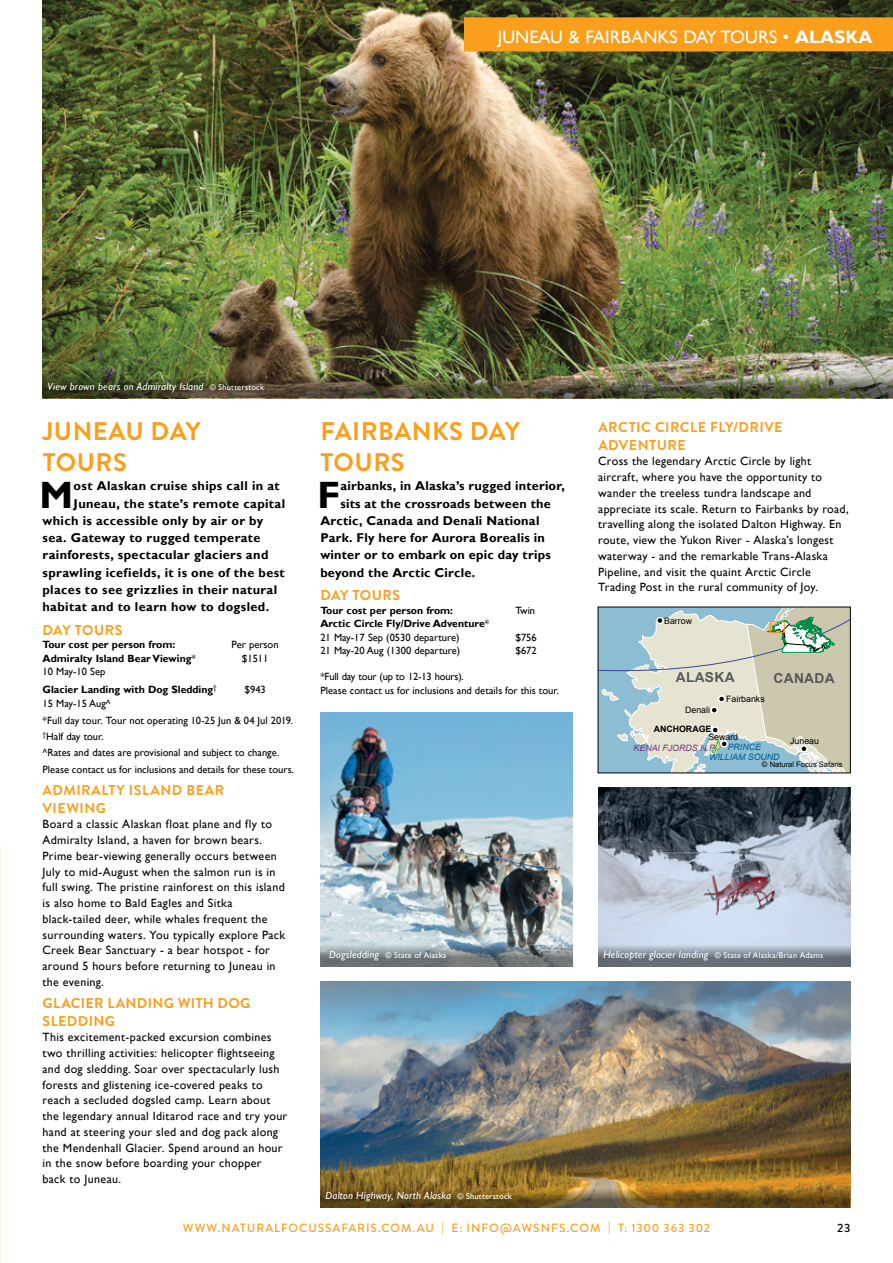
<style>
.page{position:relative;width:893px;height:1263px;background:#fff}
.page>*{position:absolute;margin:0;border:0;box-sizing:border-box;transform-origin:0 0}
.t1{font:700 38.1px "Gill Sans";color:#000}
.t2{font:700 25.5px/30.6px "Brandon Grotesque";letter-spacing:.02em;color:#f99f1c}
.t3{font:18px "Gill Sans";letter-spacing:.005em;color:#fff}
.t4{font:700 14.25px/17.2px "Brandon Grotesque";letter-spacing:.03em;color:#f99f1c}
.t5{font:700 13.65px "Arial";letter-spacing:.02em;color:#58595b}
.t6{font:700 12.75px "Gill Sans";letter-spacing:.025em;color:#000}
.t7{font:12px/15.8px "Gill Sans";letter-spacing:.025em;color:#000}
.t8{font:500 12px "Brandon Grotesque";letter-spacing:.075em;color:#f99f1c}
.t9{font:500 12px "Brandon Grotesque";color:#000}
.t10{font:10.5px/16.5px "Gill Sans";color:#000}
.t11{font:700 10.5px/17.7px "Gill Sans";color:#000}
.t12{font:italic 10.5px "Gill Sans";letter-spacing:.02em;color:#fff}
.t13{font:8.85px "Arial";color:#000}
.t14{font:italic 8.85px/9.6px "Arial";color:#005c95;text-align:center}
.t15{font:italic 8.85px "Arial";color:#703881}
.t16{font:700 8.85px "Arial";color:#000}
.t17{font:8.25px "Gill Sans";letter-spacing:.03em;color:#fff}
.t18{font:7.5px "Arial";color:#000}
.s1{font-weight:700}
.s2{font-style:normal;font-size:8.25px}
.s3{font-weight:400}
.s4{font-style:italic;font-size:10.5px}
</style>
<div class="page">
<svg style="left:0;top:846px;width:1px;height:417px"></svg>
<img style="left:43px;top:0;width:850px;height:374px">
<div style="left:464px;top:17px;width:429px;height:35px;background:#f99f1c"></div>
<img style="left:43px;top:374px;width:850px;height:24px">
<svg style="left:600px;top:609px;width:248px;height:162px;background:#c0cfc6"></svg>
<div style="left:720px;top:740px;width:8px;height:8px;border:1px solid #fff;border-radius:50%"></div>
<img style="left:320px;top:713px;width:253px;height:229px">
<svg style="left:320px;top:942px;width:253px;height:24px;background:#848f94"></svg>
<img style="left:598px;top:788px;width:252px;height:154px">
<svg style="left:598px;top:942px;width:252px;height:24px;background:#8c97a3"></svg>
<img style="left:320px;top:981px;width:530px;height:205px">
<img style="left:320px;top:1186px;width:530px;height:22px">
<h3 class="t3" style="left:498px;top:27px;width:376px">JUNEAU &amp; FAIRBANKS DAY TOURS • <span class="s1">ALASKA</span></h3>
<p class="t12" style="left:48px;top:380px;width:218px">View brown bears on Admiralty Island <span class="s2">© Shutterstock</span></p>
<h2 class="t2" style="left:43px;top:417px;width:160px">JUNEAU DAY<br>TOURS</h2>
<h1 class="t1" style="left:40px;top:472px;width:35px">M</h1>
<p class="t6" style="left:74px;top:478px;width:207px">ost Alaskan cruise ships call in at</p>
<p class="t6" style="left:74px;top:496px;width:213px">Juneau, the state’s remote capital</p>
<p class="t6" style="left:43px;top:513px;width:222px">which is accessible only by air or by</p>
<p class="t6" style="left:43px;top:530px;width:219px">sea. Gateway to rugged temperate</p>
<p class="t6" style="left:43px;top:547px;width:227px">rainforests, spectacular glaciers and</p>
<p class="t6" style="left:43px;top:565px;width:244px">sprawling icefields, it is one of the best</p>
<p class="t6" style="left:43px;top:582px;width:236px">places to see grizzlies in their natural</p>
<p class="t6" style="left:43px;top:599px;width:228px">habitat and to learn how to dogsled.</p>
<p class="t4" style="left:43px;top:621px;width:81px">DAY TOURS</p>
<p class="t11" style="left:43px;top:636px;width:134px">Tour cost per person from:</p>
<p class="t10" style="left:232px;top:637px;width:49px">Per person</p>
<p class="t11" style="left:43px;top:650px;width:155px">Admiralty Island Bear Viewing<span class="s3">*</span></p>
<p class="t10" style="left:242px;top:650px;width:28px">$1511</p>
<p class="t11" style="left:43px;top:663px;width:176px"><span class="s3">10 May-10 Sep<br></span>Glacier Landing with Dog Sledding<sup>†</sup></p>
<p class="t10" style="left:244px;top:681px;width:23px">$943</p>
<p class="t10" style="left:43px;top:695px;width:253px">15 May-15 Aug^<br>*Full day tour. Tour not operating 10-25 Jun &amp; 04 Jul 2019. <sup>†</sup>Half day tour.<br>^Rates and dates are provisional and subject to change.<br>Please contact us for inclusions and details for these tours.</p>
<p class="t4" style="left:43px;top:782px;width:183px">ADMIRALTY ISLAND BEAR<br>VIEWING</p>
<p class="t7" style="left:43px;top:817px;width:244px">Board a classic Alaskan float plane and fly to Admiralty Island, a haven for brown bears.<br>Prime bear-viewing generally occurs between July to mid-August when the salmon run is in full swing. The pristine rainforest on this island is also home to Bald Eagles and Sitka black-tailed deer, while whales frequent the surrounding waters. You typically explore Pack Creek Bear Sanctuary - a bear hotspot - for around 5 hours before returning to Juneau in the evening.</p>
<p class="t4" style="left:43px;top:995px;width:209px">GLACIER LANDING WITH DOG<br>SLEDDING</p>
<p class="t7" style="left:43px;top:1030px;width:246px">This excitement-packed excursion combines two thrilling activities: helicopter flightseeing and dog sledding. Soar over spectacularly lush forests and glistening ice-covered peaks to reach a secluded dogsled camp. Learn about the legendary annual Iditarod race and try your hand at steering your sled and dog pack along the Mendenhall Glacier. Spend around an hour in the snow before boarding your chopper back to Juneau.</p>
<h2 class="t2" style="left:320px;top:417px;width:201px">FAIRBANKS DAY<br>TOURS</h2>
<h1 class="t1" style="left:317px;top:472px;width:24px">F</h1>
<p class="t6" style="left:340px;top:478px;width:226px">airbanks, in Alaska’s rugged interior,</p>
<p class="t6" style="left:340px;top:496px;width:212px">sits at the crossroads between the</p>
<p class="t6" style="left:320px;top:513px;width:221px">Arctic, Canada and Denali National</p>
<p class="t6" style="left:320px;top:530px;width:226px">Park. Fly here for Aurora Borealis in</p>
<p class="t6" style="left:320px;top:547px;width:232px">winter or to embark on epic day trips</p>
<p class="t6" style="left:320px;top:565px;width:156px">beyond the Arctic Circle.</p>
<p class="t4" style="left:320px;top:587px;width:81px">DAY TOURS</p>
<p class="t11" style="left:320px;top:602px;width:134px">Tour cost per person from:</p>
<p class="t10" style="left:515px;top:602px;width:21px">Twin</p>
<p class="t11" style="left:320px;top:617px;width:170px;line-height:13.5px">Arctic Circle Fly/Drive Adventure<span class="s3">*<br>21 May-17 Sep (0530 departure)</span></p>
<p class="t10" style="left:515px;top:629px;width:23px">$756</p>
<p class="t10" style="left:320px;top:643px;width:141px">21 May-20 Aug (1300 departure)</p>
<p class="t10" style="left:515px;top:643px;width:23px">$672</p>
<p class="t10" style="left:320px;top:670px;width:240px;line-height:13.5px">*Full day tour (up to 12-13 hours).<br>Please contact us for inclusions and details for this tour.</p>
<p class="t4" style="left:598px;top:419px;width:186px">ARCTIC CIRCLE FLY/DRIVE<br>ADVENTURE</p>
<p class="t7" style="left:598px;top:454px;width:252px">Cross the legendary Arctic Circle by light aircraft, where you have the opportunity to wander the treeless tundra landscape and appreciate its scale. Return to Fairbanks by road, travelling along the isolated Dalton Highway. En route, view the Yukon River - Alaska’s longest waterway - and the remarkable Trans-Alaska Pipeline, and visit the quaint Arctic Circle Trading Post in the rural community of Joy.</p>
<p class="t13" style="left:664px;top:614px;width:29px">Barrow</p>
<p class="t5" style="left:676px;top:668px;width:60px">ALASKA</p>
<p class="t5" style="left:774px;top:668px;width:63px">CANADA</p>
<p class="t13" style="left:685px;top:704px;width:26px">Denali</p>
<p class="t13" style="left:726px;top:693px;width:40px">Fairbanks</p>
<p class="t16" style="left:654px;top:723px;width:59px">ANCHORAGE</p>
<p class="t15" style="left:634px;top:742px;width:83px">KENAI FJORDS N.P</p>
<p class="t13" style="left:708px;top:730px;width:31px">Seward</p>
<p class="t13" style="left:790px;top:735px;width:30px">Juneau</p>
<p class="t14" style="left:709px;top:742px;width:72px">PRINCE<br>WILLIAM SOUND</p>
<p class="t18" style="left:762px;top:759px;width:82px">© Natural Focus Safaris</p>
<p class="t17" style="left:329px;top:950px;width:119px"><span class="s4">Dogsledding</span> © State of Alaska</p>
<p class="t17" style="left:603px;top:950px;width:222px"><span class="s4">Helicopter glacier landing</span> © State of Alaska/Brian Adams</p>
<p class="t12" style="left:325px;top:1189px;width:188px">Dalton Highway, North Alaska <span class="s2">© Shutterstock</span></p>
<p class="t8" style="left:183px;top:1220px;width:529px">WWW.NATURALFOCUSSAFARIS.COM.AU | E: INFO@AWSNFS.COM | T: 1300 363 302</p>
<p class="t9" style="left:837px;top:1220px;width:15px">23</p>
</div>
